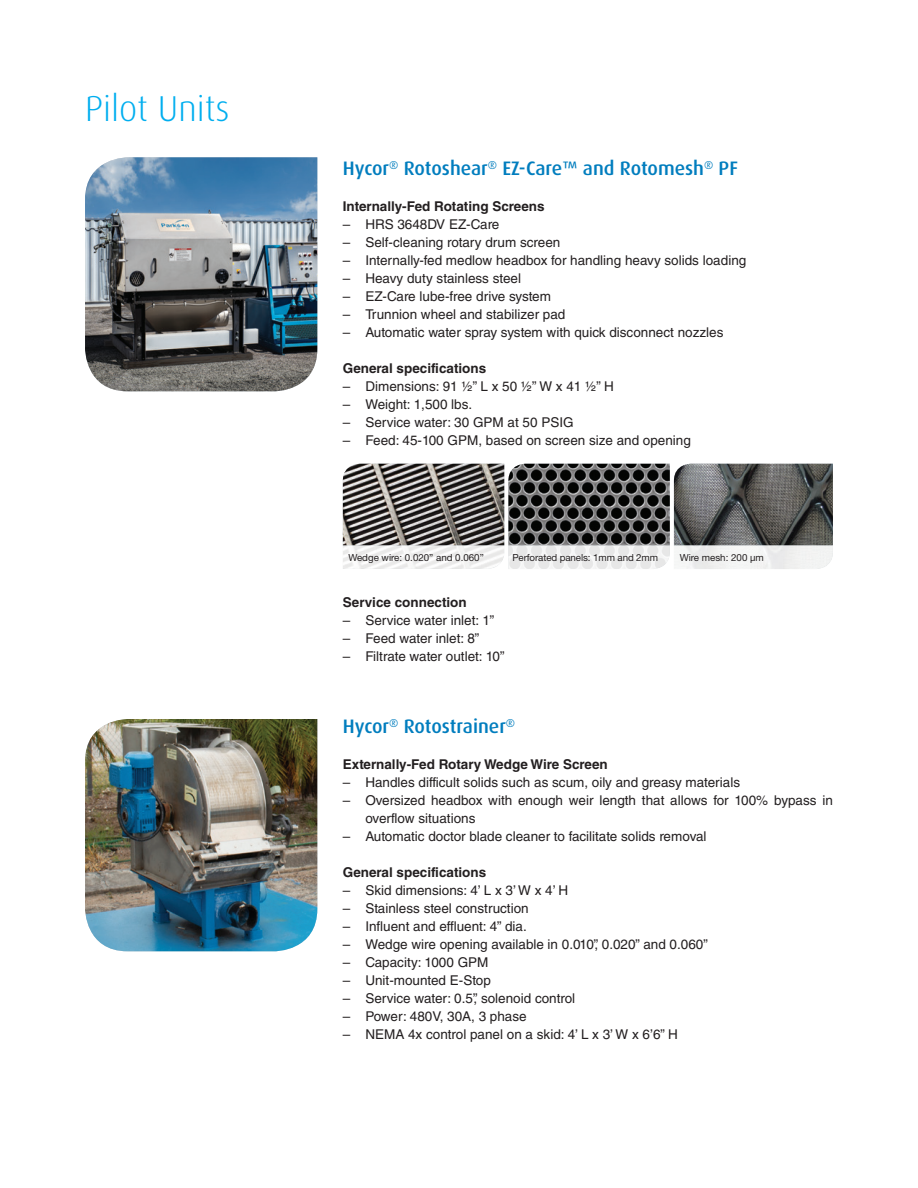
<style>
.page{position:relative;width:918px;height:1188px;background:#fff}
.page>*{position:absolute;margin:0;border:0;box-sizing:border-box;transform-origin:0 0}
.t1{font:300 36px "Dax";color:#00aeef}
.t2{font:500 19.5px "Dax";color:#007dbe}
.t3{font:13.5px/18px "Helvetica LT Std";color:#231f20}
.t4{font:700 13.5px "Helvetica LT Std";color:#231f20}
.t5{font:9.75px "Helvetica Neue LT Std";letter-spacing:-.01em;color:#231f20}
</style>
<div class="page">
<img style="left:85px;top:157px;width:232px;height:234px">
<img style="left:85px;top:719px;width:232px;height:232px">
<svg style="left:342px;top:464px;width:491px;height:105px;background:#7e7e7d"></svg>
<h1 class="t1" style="left:85px;top:89px;width:146px">Pilot Units</h1>
<h2 class="t2" style="left:343px;top:157px;width:397px">Hycor<sup>®</sup> Rotoshear<sup>®</sup> EZ-Care™ and Rotomesh<sup>®</sup> PF</h2>
<p class="t4" style="left:343px;top:198px;width:203px">Internally-Fed Rotating Screens</p>
<p class="t3" style="left:343px;top:215px;width:158px">– HRS 3648DV EZ-Care</p>
<p class="t3" style="left:343px;top:233px;width:219px">– Self-cleaning rotary drum screen</p>
<p class="t3" style="left:343px;top:251px;width:405px">– Internally-fed medlow headbox for handling heavy solids loading</p>
<p class="t3" style="left:343px;top:269px;width:180px">– Heavy duty stainless steel</p>
<p class="t3" style="left:343px;top:287px;width:210px">– EZ-Care lube-free drive system</p>
<p class="t3" style="left:343px;top:305px;width:224px">– Trunnion wheel and stabilizer pad</p>
<p class="t3" style="left:343px;top:323px;width:382px">– Automatic water spray system with quick disconnect nozzles</p>
<p class="t4" style="left:343px;top:360px;width:145px">General specifications</p>
<p class="t3" style="left:343px;top:377px;width:273px">– Dimensions: 91 ½” L x 50 ½” W x 41 ½” H</p>
<p class="t3" style="left:343px;top:395px;width:131px">– Weight: 1,500 lbs.</p>
<p class="t3" style="left:343px;top:413px;width:232px">– Service water: 30 GPM at 50 PSIG</p>
<p class="t3" style="left:343px;top:431px;width:350px">– Feed: 45-100 GPM, based on screen size and opening</p>
<p class="t5" style="left:349px;top:552px;width:137px">Wedge wire: 0.020” and 0.060”</p>
<p class="t5" style="left:512px;top:552px;width:147px">Perforated panels: 1mm and 2mm</p>
<p class="t5" style="left:680px;top:552px;width:86px">Wire mesh: 200 µm</p>
<p class="t4" style="left:343px;top:594px;width:125px">Service connection</p>
<p class="t3" style="left:343px;top:611px;width:153px">– Service water inlet: 1”</p>
<p class="t3" style="left:343px;top:629px;width:138px">– Feed water inlet: 8”</p>
<p class="t3" style="left:343px;top:647px;width:163px">– Filtrate water outlet: 10”</p>
<h2 class="t2" style="left:343px;top:715px;width:174px">Hycor<sup>®</sup> Rotostrainer<sup>®</sup></h2>
<p class="t4" style="left:343px;top:756px;width:266px">Externally-Fed Rotary Wedge Wire Screen</p>
<p class="t3" style="left:343px;top:773px;width:399px">– Handles difficult solids such as scum, oily and greasy materials</p>
<p class="t3" style="left:365px;top:791px;width:469px;text-indent:-23px">– Oversized headbox with enough weir length that allows for 100% bypass in overflow situations</p>
<p class="t3" style="left:343px;top:827px;width:365px">– Automatic doctor blade cleaner to facilitate solids removal</p>
<p class="t4" style="left:343px;top:864px;width:145px">General specifications</p>
<p class="t3" style="left:343px;top:881px;width:227px">– Skid dimensions: 4’ L x 3’ W x 4’ H</p>
<p class="t3" style="left:343px;top:899px;width:187px">– Stainless steel construction</p>
<p class="t3" style="left:343px;top:917px;width:185px">– Influent and effluent: 4” dia.</p>
<p class="t3" style="left:343px;top:935px;width:367px">– Wedge wire opening available in 0.010”, 0.020” and 0.060”</p>
<p class="t3" style="left:343px;top:953px;width:147px">– Capacity: 1000 GPM</p>
<p class="t3" style="left:343px;top:971px;width:150px">– Unit-mounted E-Stop</p>
<p class="t3" style="left:343px;top:989px;width:234px">– Service water: 0.5”, solenoid control</p>
<p class="t3" style="left:343px;top:1007px;width:185px">– Power: 480V, 30A, 3 phase</p>
<p class="t3" style="left:343px;top:1025px;width:337px">– NEMA 4x control panel on a skid: 4’ L x 3’ W x 6’6” H</p>
</div>
